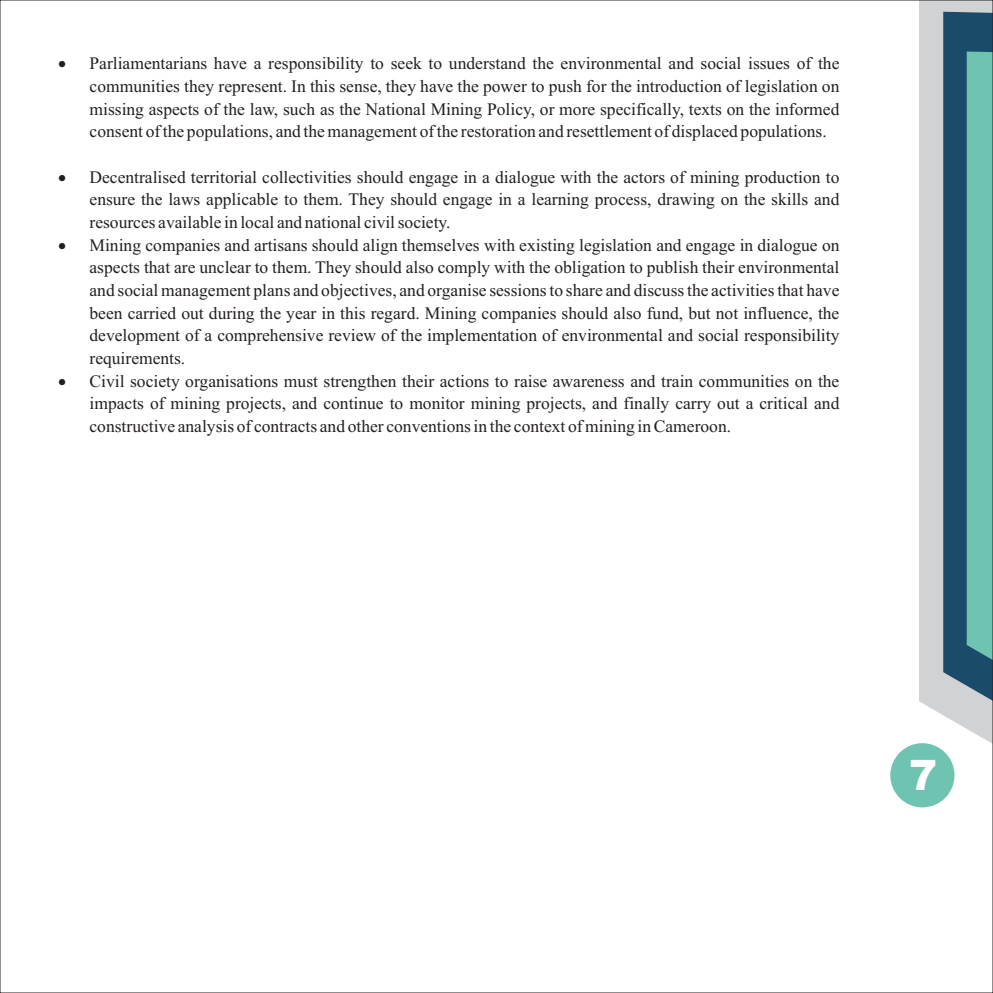
<style>
.page{position:relative;width:993px;height:993px;background:#fff}
.page>*{position:absolute;margin:0;border:0;box-sizing:border-box;transform-origin:0 0}
.t1{font:900 42px "Arial";color:#fff}
.t2{font:17.5px/22.6px "Times New Roman";color:#231f20}
.t3{font:17.5px "Symbol";color:#231f20}
</style>
<div class="page">
<div style="left:890px;top:743px;width:64px;height:64px;background:#6ec4b1;border-radius:50%"></div>
<svg style="left:918px;top:2px;width:72px;height:806px;fill:#d1d2d4"></svg>
<svg style="left:942px;top:12px;width:48px;height:783px;background:#5d929a"></svg>
<p class="t2" style="left:89px;top:54px;width:751px;text-align:justify;text-indent:-31px">•Parliamentarians have a responsibility to seek to understand the environmental and social issues of the communities they represent. In this sense, they have the power to push for the introduction of legislation on missing aspects of the law, such as the National Mining Policy, or more specifically, texts on the informed consent of the populations, and the management of the restoration and resettlement of displaced populations.</p>
<p class="t2" style="left:58px;top:167px;width:782px;text-align:right">•Decentralised territorial collectivities should engage in a dialogue with the actors of mining production to ensure the laws applicable to them. They should engage in a learning process, drawing on the skills and</p>
<p class="t3" style="left:58px;top:238px;width:50px">•</p>
<p class="t2" style="left:89px;top:212px;width:751px">resources available in local and national civil society.<br>Mining companies and artisans should align themselves with existing legislation and engage in dialogue on aspects that are unclear to them. They should also comply with the obligation to publish their environmental and social management plans and objectives, and organise sessions to share and discuss the activities that have been carried out during the year in this regard. Mining companies should also fund, but not influence, the development of a comprehensive review of the implementation of environmental and social responsibility</p>
<p class="t3" style="left:58px;top:374px;width:50px">•</p>
<p class="t2" style="left:89px;top:348px;width:751px">requirements.<br>Civil society organisations must strengthen their actions to raise awareness and train communities on the impacts of mining projects, and continue to monitor mining projects, and finally carry out a critical and constructive analysis of contracts and other conventions in the context of mining in Cameroon.</p>
<h1 class="t1" style="left:908px;top:760px;width:30px">7</h1>
</div>
